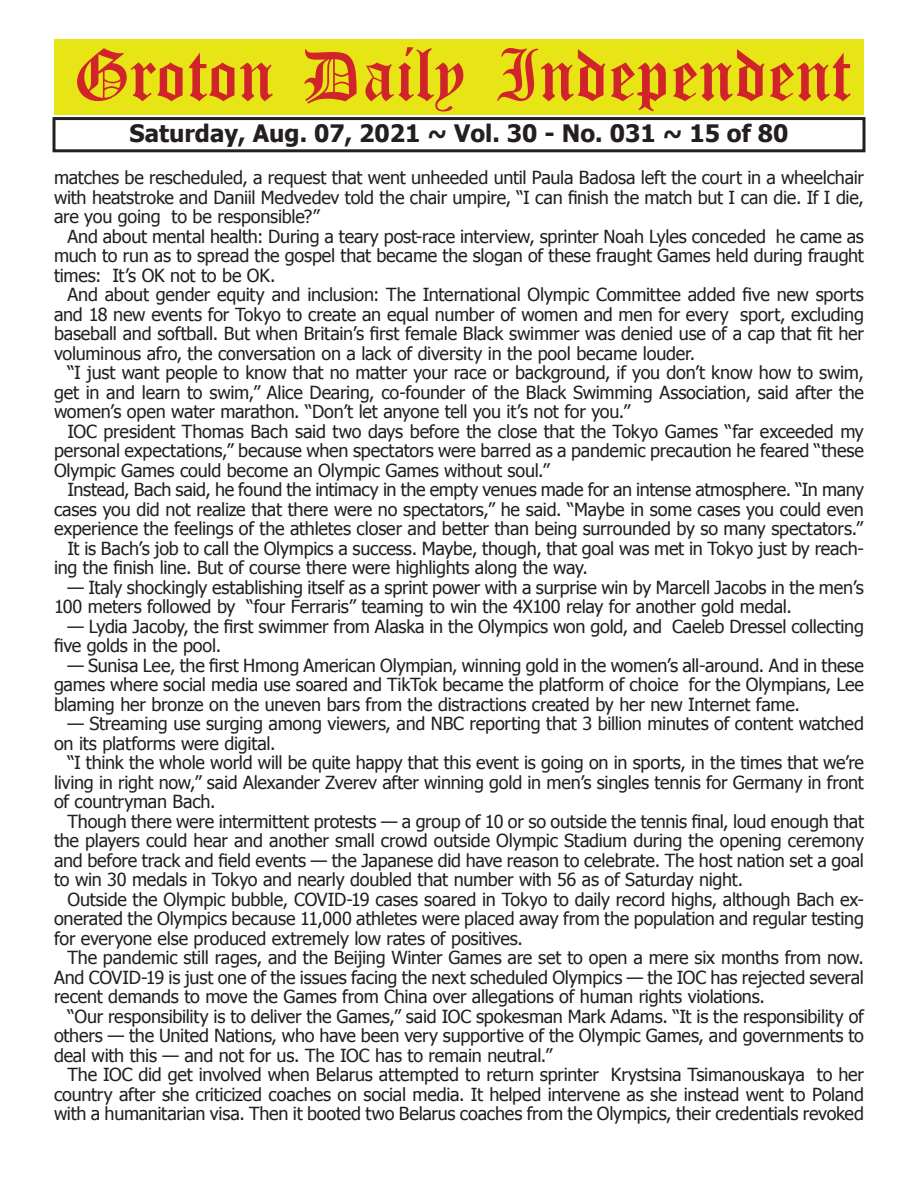
<style>
.page{position:relative;width:918px;height:1188px;background:#fff}
.page>*{position:absolute;margin:0;border:0;box-sizing:border-box;transform-origin:0 0}
.t1{font:54px "Old English Five";color:#d1232a}
.t2{font:700 24px "Tahoma";color:#231f20}
.t3{font:18px/19.5px "Tahoma";letter-spacing:-.01em;color:#231f20;text-align:justify}
</style>
<div class="page">
<div style="left:52px;top:117px;width:814px;height:35px;border:3px solid #231f20"></div>
<div style="left:54px;top:40px;width:810px;height:75px;background:#e7e515"></div>
<h1 class="t1" style="left:73px;top:50px;width:779px">Groton Daily Independent</h1>
<h2 class="t2" style="left:130px;top:116px;width:660px">Saturday, Aug. 07, 2021 ~ Vol. 30 - No. 031 ~ 15 of 80</h2>
<p class="t3" style="left:54px;top:167px;width:812px">matches be rescheduled, a request that went unheeded until Paula Badosa left the court in a wheelchair with heatstroke and Daniil Medvedev told the chair umpire, “I can finish the match but I can die. If I die, are you going to be responsible?”</p>
<p class="t3" style="left:54px;top:226px;width:811px;text-indent:14px">And about mental health: During a teary post-race interview, sprinter Noah Lyles conceded he came as much to run as to spread the gospel that became the slogan of these fraught Games held during fraught times: It’s OK not to be OK.</p>
<p class="t3" style="left:54px;top:284px;width:811px;text-indent:14px">And about gender equity and inclusion: The International Olympic Committee added five new sports and 18 new events for Tokyo to create an equal number of women and men for every sport, excluding baseball and softball. But when Britain’s first female Black swimmer was denied use of a cap that fit her voluminous afro, the conversation on a lack of diversity in the pool became louder.</p>
<p class="t3" style="left:54px;top:362px;width:811px;text-indent:14px">“I just want people to know that no matter your race or background, if you don’t know how to swim, get in and learn to swim,” Alice Dearing, co-founder of the Black Swimming Association, said after the women’s open water marathon. “Don’t let anyone tell you it’s not for you.”</p>
<p class="t3" style="left:54px;top:421px;width:811px;text-indent:14px">IOC president Thomas Bach said two days before the close that the Tokyo Games “far exceeded my personal expectations,” because when spectators were barred as a pandemic precaution he feared “these Olympic Games could become an Olympic Games without soul.”</p>
<p class="t3" style="left:68px;top:479px;width:798px">Instead, Bach said, he found the intimacy in the empty venues made for an intense atmosphere. “In many</p>
<p class="t3" style="left:54px;top:499px;width:811px">cases you did not realize that there were no spectators,” he said. “Maybe in some cases you could even</p>
<p class="t3" style="left:54px;top:518px;width:811px">experience the feelings of the athletes closer and better than being surrounded by so many spectators.”</p>
<p class="t3" style="left:68px;top:538px;width:798px">It is Bach’s job to call the Olympics a success. Maybe, though, that goal was met in Tokyo just by reach-</p>
<p class="t3" style="left:54px;top:557px;width:536px">ing the finish line. But of course there were highlights along the way.</p>
<p class="t3" style="left:54px;top:577px;width:811px;text-indent:14px">— Italy shockingly establishing itself as a sprint power with a surprise win by Marcell Jacobs in the men’s<br>100 meters followed by “four Ferraris” teaming to win the 4X100 relay for another gold medal.</p>
<p class="t3" style="left:54px;top:616px;width:812px;text-indent:14px">— Lydia Jacoby, the first swimmer from Alaska in the Olympics won gold, and Caeleb Dressel collecting five golds in the pool.</p>
<p class="t3" style="left:54px;top:655px;width:812px;text-indent:14px">— Sunisa Lee, the first Hmong American Olympian, winning gold in the women’s all-around. And in these games where social media use soared and TikTok became the platform of choice for the Olympians, Lee blaming her bronze on the uneven bars from the distractions created by her new Internet fame.</p>
<p class="t3" style="left:54px;top:713px;width:812px;text-indent:14px">— Streaming use surging among viewers, and NBC reporting that 3 billion minutes of content watched on its platforms were digital.</p>
<p class="t3" style="left:54px;top:752px;width:812px;text-indent:14px">“I think the whole world will be quite happy that this event is going on in sports, in the times that we’re living in right now,” said Alexander Zverev after winning gold in men’s singles tennis for Germany in front of countryman Bach.</p>
<p class="t3" style="left:54px;top:811px;width:812px;text-indent:14px">Though there were intermittent protests — a group of 10 or so outside the tennis final, loud enough that the players could hear and another small crowd outside Olympic Stadium during the opening ceremony and before track and field events — the Japanese did have reason to celebrate. The host nation set a goal to win 30 medals in Tokyo and nearly doubled that number with 56 as of Saturday night.</p>
<p class="t3" style="left:54px;top:889px;width:812px;text-indent:14px">Outside the Olympic bubble, COVID-19 cases soared in Tokyo to daily record highs, although Bach ex&shy;onerated the Olympics because 11,000 athletes were placed away from the population and regular testing for everyone else produced extremely low rates of positives.</p>
<p class="t3" style="left:54px;top:947px;width:811px;text-indent:14px">The pandemic still rages, and the Beijing Winter Games are set to open a mere six months from now.<br>And COVID-19 is just one of the issues facing the next scheduled Olympics — the IOC has rejected several recent demands to move the Games from China over allegations of human rights violations.</p>
<p class="t3" style="left:54px;top:1006px;width:812px;text-indent:14px">“Our responsibility is to deliver the Games,” said IOC spokesman Mark Adams. “It is the responsibility of others — the United Nations, who have been very supportive of the Olympic Games, and governments to deal with this — and not for us. The IOC has to remain neutral.”</p>
<p class="t3" style="left:54px;top:1064px;width:812px;text-indent:14px">The IOC did get involved when Belarus attempted to return sprinter Krystsina Tsimanouskaya to her country after she criticized coaches on social media. It helped intervene as she instead went to Poland with a humanitarian visa. Then it booted two Belarus coaches from the Olympics, their credentials revoked</p>
</div>
